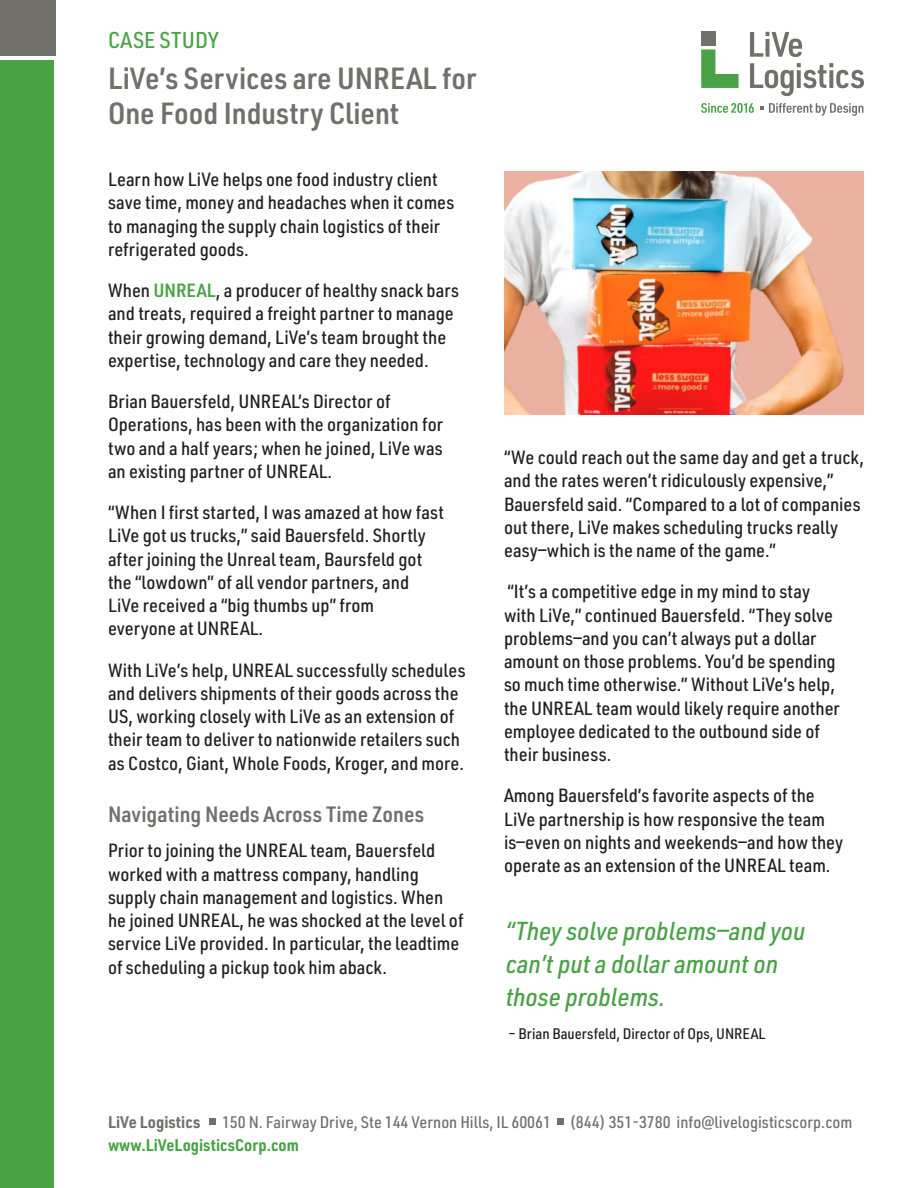
<style>
.page{position:relative;width:918px;height:1188px;background:#fff}
.page>*{position:absolute;margin:0;border:0;box-sizing:border-box;transform-origin:0 0}
.Body{font:600 30px/34.5px "URWDIN Semi Cond";color:#72706b}
.t1{font:italic 500 25.5px/33px "URWDIN Semi Cond";color:#49a346}
.t2{font:500 22.5px "URWDIN Semi Cond";letter-spacing:.02em;color:#49a346}
.subhead{font:600 21.75px "URWDIN Semi Cond";color:#72706b}
.Body-2{font:500 18.75px/23.2px "URWDIN Semi Cond";color:#231f20}
.Body_less_SB{font:500 18.75px/23.2px "URWDIN Semi Cond";color:#231f20}
.Body-3{font:500 16.5px/23.2px "URWDIN Semi Cond";color:#72706b}
.Body-4{font:700 16.5px "URWDIN Semi Cond";color:#72706b}
.Body-5{font:500 15px "URWDIN Semi Cond";color:#231f20}
.s1{font-weight:600;color:#49a346}
.s2{font-weight:700;color:#49a346}
</style>
<div class="page">
<img style="left:504px;top:171px;width:360px;height:244px">
<div style="left:0;top:60px;width:54px;height:1128px;background:#49a346"></div>
<div style="left:0;top:0;width:55px;height:55px;background:#72706b"></div>
<svg style="left:750px;top:32px;width:52px;height:25px"></svg>
<svg style="left:750px;top:63px;width:114px;height:33px"></svg>
<div style="left:701px;top:32px;width:14px;height:14px;background:#72706b"></div>
<svg style="left:701px;top:49px;width:38px;height:39px"></svg>
<svg style="left:760px;top:103px;width:103px;height:13px"></svg>
<svg style="left:701px;top:103px;width:53px;height:10px"></svg>
<div style="left:209px;top:1118px;width:7px;height:7px;background:#72706b"></div>
<div style="left:557px;top:1118px;width:7px;height:7px;background:#72706b"></div>
<p class="t2" style="left:108px;top:25px;width:112px">CASE STUDY</p>
<p class="Body" style="left:108px;top:60px;width:370px">LiVe’s Services are UNREAL for<br>One Food Industry Client</p>
<p class="Body-2" style="left:108px;top:167px;width:348px">Learn how LiVe helps one food industry client save time, money and headaches when it comes to managing the supply chain logistics of their refrigerated goods.</p>
<p class="Body-2" style="left:108px;top:278px;width:352px">When <span class="s1">UNREAL</span>, a producer of healthy snack bars and treats, required a freight partner to manage their growing demand, LiVe’s team brought the expertise, technology and care they needed.</p>
<p class="Body-2" style="left:108px;top:389px;width:336px">Brian Bauersfeld, UNREAL’s Director of Operations, has been with the organization for two and a half years; when he joined, LiVe was an existing partner of UNREAL.</p>
<p class="Body-2" style="left:108px;top:500px;width:337px">“When I first started, I was amazed at how fast LiVe got us trucks,” said Bauersfeld. Shortly after joining the Unreal team, Baursfeld got the “lowdown” of all vendor partners, and LiVe received a “big thumbs up” from everyone at UNREAL.</p>
<p class="Body-2" style="left:108px;top:658px;width:359px">With LiVe’s help, UNREAL successfully schedules and delivers shipments of their goods across the US, working closely with LiVe as an extension of their team to deliver to nationwide retailers such as Costco, Giant, Whole Foods, Kroger, and more.</p>
<p class="subhead" style="left:108px;top:800px;width:318px">Navigating Needs Across Time Zones</p>
<p class="Body_less_SB" style="left:108px;top:839px;width:357px">Prior to joining the UNREAL team, Bauersfeld worked with a mattress company, handling supply chain management and logistics. When he joined UNREAL, he was shocked at the level of service LiVe provided. In particular, the leadtime of scheduling a pickup took him aback.</p>
<p class="Body-2" style="left:504px;top:445px;width:362px">“We could reach out the same day and get a truck, and the rates weren’t ridiculously expensive,” Bauersfeld said. “Compared to a lot of companies out there, LiVe makes scheduling trucks really easy—which is the name of the game.”</p>
<p class="Body-2" style="left:504px;top:579px;width:337px">“It’s a competitive edge in my mind to stay with LiVe,” continued Bauersfeld. “They solve problems—and you can’t always put a dollar amount on those problems. You’d be spending so much time otherwise.” Without LiVe’s help, the UNREAL team would likely require another employee dedicated to the outbound side of their business.</p>
<p class="Body-2" style="left:504px;top:783px;width:341px">Among Bauersfeld’s favorite aspects of the LiVe partnership is how responsive the team is—even on nights and weekends—and how they operate as an extension of the UNREAL team.</p>
<p class="t1" style="left:506px;top:913px;width:301px">“They solve problems—and you can’t put a dollar amount on those problems.</p>
<p class="Body-5" style="left:508px;top:1023px;width:258px">– Brian Bauersfeld, Director of Ops, UNREAL</p>
<p class="Body-3" style="left:108px;top:1110px;width:746px;text-indent:114px">150 N. Fairway Drive, Ste 144 Vernon Hills, IL 60061 (844) 351-3780 info@livelogisticscorp.com <span class="s2">www.LiVeLogisticsCorp.com</span></p>
<p class="Body-4" style="left:108px;top:1111px;width:94px">LiVe Logistics</p>
</div>
